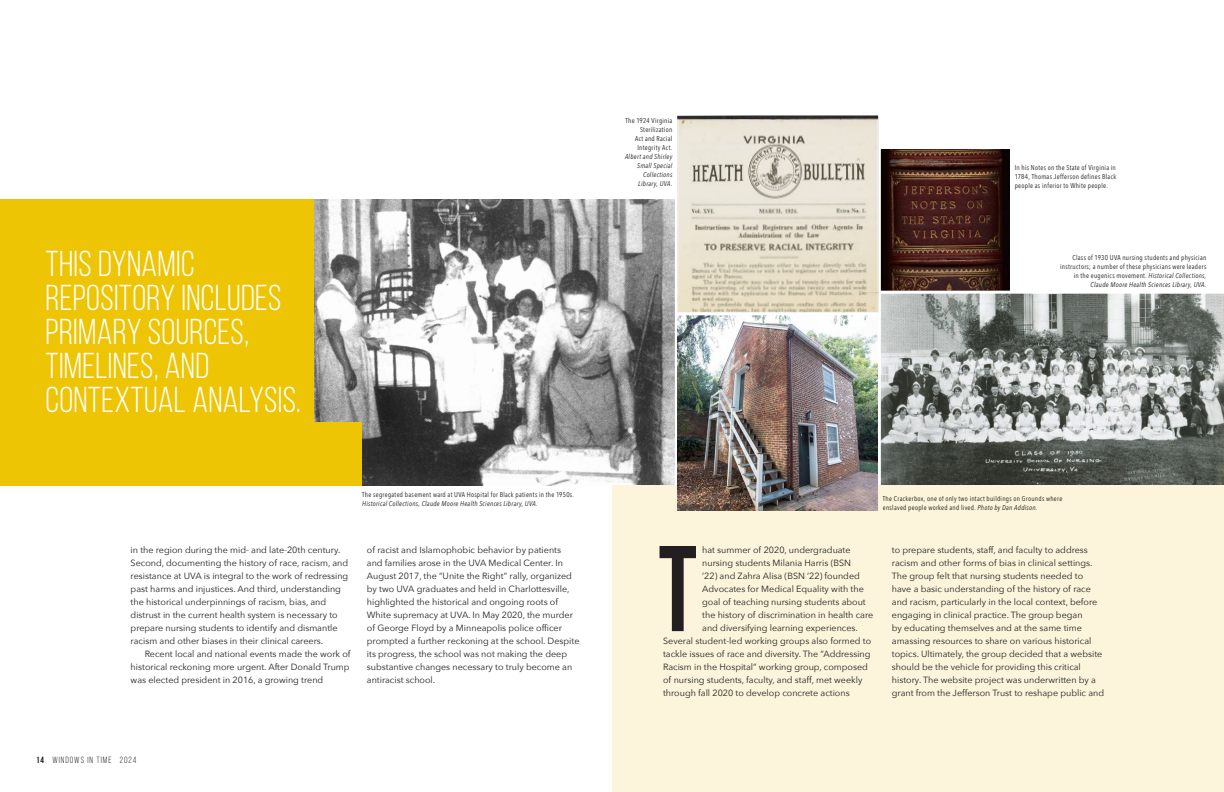
<style>
.page{position:relative;width:1224px;height:792px;background:#fff}
.page>*{position:absolute;margin:0;border:0;box-sizing:border-box;transform-origin:0 0}
.t1{font:36px/34px "Bebas Neue";letter-spacing:.01em;color:#fff}
.t2{font:9px/13px "Avenir Next";color:#231f20}
.t3{font:9px "Bebas Neue";letter-spacing:.11em;color:#231f20}
.t4{font:7px/9px "Avenir Next Condensed";letter-spacing:.04em;color:#231f20}
.s1{font-style:italic}
.s2{font-weight:700}
</style>
<div class="page">
<img style="left:881px;top:294px;width:343px;height:191px">
<img style="left:881px;top:150px;width:128px;height:141px">
<img style="left:313px;top:199px;width:362px;height:286px">
<div style="left:612px;top:485px;width:612px;height:307px;background:#fcf5dc"></div>
<div style="left:0;top:199px;width:313px;height:286px;background:#edc504"></div>
<div style="left:260px;top:422px;width:101px;height:63px;background:#edc504"></div>
<svg style="left:660px;top:546px;width:36px;height:85px"></svg>
<img style="left:678px;top:315px;width:200px;height:195px">
<img style="left:677px;top:115px;width:201px;height:14px">
<img style="left:679px;top:117px;width:198px;height:79px">
<svg style="left:678px;top:196px;width:200px;height:116px;background:#ddd5c2"></svg>
<p class="t1" style="left:46px;top:246px;width:257px">THIS DYNAMIC<br>REPOSITORY INCLUDES<br>PRIMARY SOURCES,<br>TIMELINES, AND<br>CONTEXTUAL ANALYSIS.</p>
<p class="t4" style="left:625px;top:116px;width:49px;text-align:right">The 1924 Virginia<br>Sterilization<br>Act and Racial<br>Integrity Act.<br><span class="s1">Albert and Shirley<br>Small Special<br>Collections<br>Library, UVA.</span></p>
<p class="t4" style="left:1015px;top:162px;width:103px;text-align:justify">In his Notes on the State of Virginia in 1784, Thomas Jefferson defines Black people as inferior to White people.</p>
<p class="t4" style="left:1060px;top:253px;width:148px;text-align:right">Class of 1930 UVA nursing students and physician instructors; a number of these physicians were leaders in the eugenics movement. <span class="s1">Historical Collections, Claude Moore Health Sciences Library, UVA.</span></p>
<p class="t4" style="left:362px;top:490px;width:213px">The segregated basement ward at UVA Hospital for Black patients in the 1950s.<br><span class="s1">Historical Collections, Claude Moore Health Sciences Library, UVA.</span></p>
<p class="t4" style="left:883px;top:494px;width:181px">The Crackerbox, one of only two intact buildings on Grounds where enslaved people worked and lived. <span class="s1">Photo by Dan Addison.</span></p>
<p class="t2" style="left:131px;top:543px;width:219px">in the region during the mid- and late-20th century.<br>Second, documenting the history of race, racism, and resistance at UVA is integral to the work of redressing past harms and injustices. And third, understanding the historical underpinnings of racism, bias, and distrust in the current health system is necessary to prepare nursing students to identify and dismantle racism and other biases in their clinical careers.</p>
<p class="t2" style="left:131px;top:647px;width:221px;text-align:justify;text-indent:14px">Recent local and national events made the work of historical reckoning more urgent. After Donald Trump was elected president in 2016, a growing trend</p>
<p class="t2" style="left:367px;top:543px;width:214px">of racist and Islamophobic behavior by patients<br>and families arose in the UVA Medical Center. In August 2017, the “Unite the Right” rally, organized by two UVA graduates and held in Charlottesville, highlighted the historical and ongoing roots of White supremacy at UVA. In May 2020, the murder of George Floyd by a Minneapolis police officer prompted a further reckoning at the school. Despite its progress, the school was not making the deep substantive changes necessary to truly become an antiracist school.</p>
<p class="t2" style="left:892px;top:543px;width:214px">to prepare students, staff, and faculty to address racism and other forms of bias in clinical settings.<br>The group felt that nursing students needed to have a basic understanding of the history of race and racism, particularly in the local context, before engaging in clinical practice. The group began<br>by educating themselves and at the same time amassing resources to share on various historical topics. Ultimately, the group decided that a website should be the vehicle for providing this critical history. The website project was underwritten by a grant from the Jefferson Trust to reshape public and</p>
<p class="t2" style="left:702px;top:543px;width:150px">hat summer of 2020, undergraduate</p>
<p class="t2" style="left:702px;top:556px;width:150px">nursing students Milania Harris (BSN</p>
<p class="t2" style="left:702px;top:569px;width:159px">’22) and Zahra Alisa (BSN ’22) founded</p>
<p class="t2" style="left:702px;top:582px;width:163px">Advocates for Medical Equality with the</p>
<p class="t2" style="left:702px;top:595px;width:165px">goal of teaching nursing students about</p>
<p class="t2" style="left:702px;top:608px;width:173px">the history of discrimination in health care</p>
<p class="t2" style="left:702px;top:621px;width:157px">and diversifying learning experiences.</p>
<p class="t2" style="left:663px;top:634px;width:210px">Several student-led working groups also formed to</p>
<p class="t2" style="left:663px;top:647px;width:209px">tackle issues of race and diversity. The “Addressing</p>
<p class="t2" style="left:663px;top:660px;width:206px">Racism in the Hospital” working group, composed</p>
<p class="t2" style="left:663px;top:673px;width:201px">of nursing students, faculty, and staff, met weekly</p>
<p class="t2" style="left:663px;top:686px;width:188px">through fall 2020 to develop concrete actions</p>
<p class="t3" style="left:36px;top:755px;width:102px"><span class="s2">14</span> WINDOWS IN TIME 2024</p>
</div>
